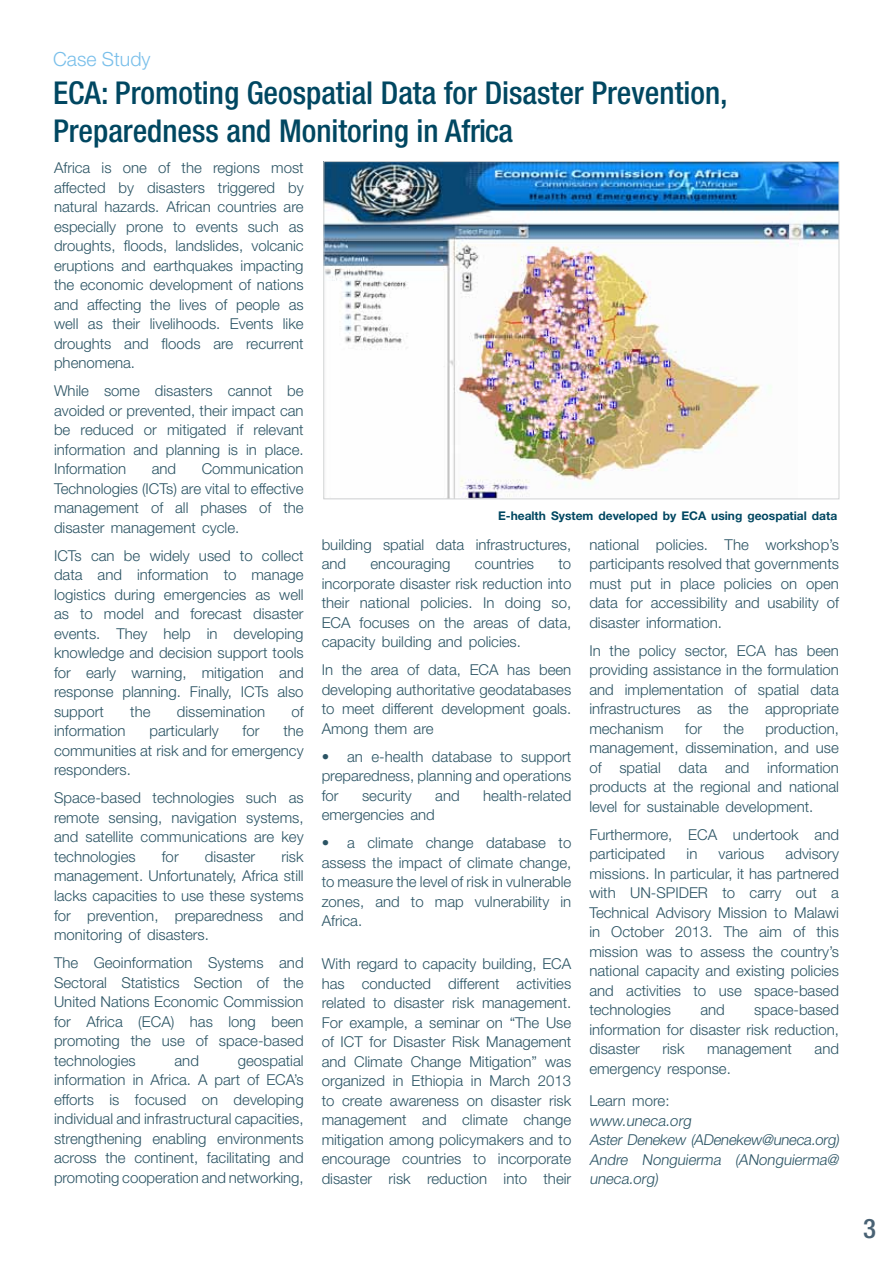
<style>
.page{position:relative;width:893px;height:1263px;background:#fff}
.page>*{position:absolute;margin:0;border:0;box-sizing:border-box;transform-origin:0 0}
.t1{font:500 condensed 31.5px/37.8px "Helvetica Neue";color:#004761}
.t2{font:500 condensed 27px "Helvetica Neue";color:#496274}
.t3{font:300 19.5px "Helvetica Neue";color:#79bfea}
.t4{font:300 15px/19.5px "Helvetica Neue";color:#2b5464;text-align:justify}
.t5{font:700 12px "Helvetica Neue";color:#004761}
</style>
<div class="page">
<img style="left:326px;top:163px;width:511px;height:334px">
<h3 class="t3" style="left:53px;top:47px;width:99px">Case Study</h3>
<h1 class="t1" style="left:53px;top:74px;width:676px">ECA: Promoting Geospatial Data for Disaster Prevention,<br>Preparedness and Monitoring in Africa</h1>
<p class="t4" style="left:54px;top:158px;width:251px">Africa is one of the regions most affected by disasters triggered by natural hazards. African countries are especially prone to events such as droughts, floods, landslides, volcanic eruptions and earthquakes impacting the economic development of nations and affecting the lives of people as well as their livelihoods. Events like droughts and floods are recurrent phenomena.</p>
<p class="t4" style="left:54px;top:381px;width:251px">While some disasters cannot be avoided or prevented, their impact can be reduced or mitigated if relevant information and planning is in place.<br>Information</p>
<p class="t4" style="left:54px;top:459px;width:251px;text-indent:148px">Communication Technologies (ICTs) are vital to effective management of all phases of the disaster management cycle.</p>
<p class="t4" style="left:54px;top:545px;width:251px">ICTs can be widely used to collect data and information to manage logistics during emergencies as well as to model and forecast disaster events. They help in developing knowledge and decision support tools for early warning, mitigation and response planning. Finally, ICTs also support</p>
<p class="t4" style="left:152px;top:459px;width:26px">and</p>
<p class="t4" style="left:130px;top:701px;width:22px">the</p>
<p class="t4" style="left:177px;top:701px;width:90px">dissemination</p>
<p class="t4" style="left:291px;top:701px;width:14px">of</p>
<p class="t4" style="left:54px;top:721px;width:251px;text-indent:229px">the communities at risk and for emergency responders.</p>
<p class="t4" style="left:54px;top:788px;width:251px">Space-based technologies such as remote sensing, navigation systems, and satellite communications are key technologies</p>
<p class="t4" style="left:54px;top:721px;width:73px">information</p>
<p class="t4" style="left:150px;top:721px;width:71px">particularly</p>
<p class="t4" style="left:243px;top:721px;width:18px">for</p>
<p class="t4" style="left:54px;top:846px;width:251px;text-indent:227px">risk management. Unfortunately, Africa still lacks capacities to use these systems for prevention, preparedness and monitoring of disasters.</p>
<p class="t4" style="left:54px;top:952px;width:251px">The Geoinformation Systems and Sectoral Statistics Section of the United Nations Economic Commission for Africa (ECA) has long been promoting the use of space-based technologies</p>
<p class="t4" style="left:162px;top:846px;width:18px">for</p>
<p class="t4" style="left:205px;top:846px;width:52px">disaster</p>
<p class="t4" style="left:54px;top:1050px;width:251px;text-indent:184px">geospatial information in Africa. A part of ECA’s efforts is focused on developing individual and infrastructural capacities, strengthening enabling environments across the continent, facilitating and promoting cooperation and networking,</p>
<p class="t4" style="left:175px;top:1050px;width:26px">and</p>
<p class="t5" style="left:498px;top:508px;width:341px">E-health System developed by ECA using geospatial data</p>
<p class="t4" style="left:322px;top:534px;width:251px">building spatial data infrastructures, and</p>
<p class="t4" style="left:370px;top:554px;width:82px">encouraging</p>
<p class="t4" style="left:475px;top:554px;width:61px">countries</p>
<p class="t4" style="left:322px;top:554px;width:251px;text-indent:237px">to incorporate disaster risk reduction into their national policies. In doing so, ECA focuses on the areas of data, capacity building and policies.</p>
<p class="t4" style="left:322px;top:660px;width:251px">In the area of data, ECA has been developing authoritative geodatabases to meet different development goals.<br>Among them are</p>
<p class="t4" style="left:322px;top:746px;width:251px">• an e-health database to support preparedness, planning and operations for</p>
<p class="t4" style="left:362px;top:785px;width:51px">security</p>
<p class="t4" style="left:435px;top:785px;width:26px">and</p>
<p class="t4" style="left:483px;top:785px;width:90px">health-related</p>
<p class="t4" style="left:322px;top:805px;width:115px">emergencies and</p>
<p class="t4" style="left:322px;top:833px;width:251px">• a climate change database to assess the impact of climate change, to measure the level of risk in vulnerable zones, and to map vulnerability in Africa.</p>
<p class="t4" style="left:322px;top:954px;width:251px">With regard to capacity building, ECA has conducted different activities related to disaster risk management.<br>For example, a seminar on “The Use of ICT for Disaster Risk Management and Climate Change Mitigation” was organized in Ethiopia in March 2013 to create awareness on disaster risk management and climate change mitigation among policymakers and to encourage countries to incorporate disaster risk reduction into their</p>
<p class="t4" style="left:589px;top:534px;width:251px">national policies. The workshop’s participants resolved that governments must put in place policies on open data for accessibility and usability of disaster information.</p>
<p class="t4" style="left:589px;top:640px;width:251px">In the policy sector, ECA has been providing assistance in the formulation and implementation of spatial data infrastructures as the appropriate mechanism</p>
<p class="t4" style="left:589px;top:718px;width:251px;text-indent:176px">production, management, dissemination, and use of spatial data and information products at the regional and national level for sustainable development.</p>
<p class="t4" style="left:589px;top:824px;width:251px">Furthermore, ECA undertook and participated</p>
<p class="t4" style="left:685px;top:718px;width:18px">for</p>
<p class="t4" style="left:724px;top:718px;width:22px">the</p>
<p class="t4" style="left:589px;top:844px;width:251px;text-indent:196px">advisory missions. In particular, it has partnered with UN-SPIDER to carry out a Technical Advisory Mission to Malawi in October 2013. The aim of this mission was to assess the country’s national capacity and existing policies and activities to use space-based technologies</p>
<p class="t4" style="left:687px;top:844px;width:12px">in</p>
<p class="t4" style="left:719px;top:844px;width:47px">various</p>
<p class="t4" style="left:589px;top:1000px;width:251px;text-indent:165px">space-based information for disaster risk reduction, disaster</p>
<p class="t4" style="left:700px;top:1000px;width:26px">and</p>
<p class="t4" style="left:662px;top:1039px;width:24px">risk</p>
<p class="t4" style="left:707px;top:1039px;width:87px">management</p>
<p class="t4" style="left:814px;top:1039px;width:26px">and</p>
<p class="t4" style="left:589px;top:1052px;width:143px;line-height:32.5px">emergency response.<br>Learn more:</p>
<p class="t4" style="left:589px;top:1110px;width:254px;text-align:left">www.uneca.org<br>Aster Denekew (ADenekew@uneca.org)<br>Andre Nonguierma (ANonguierma@ uneca.org)</p>
<h2 class="t2" style="left:863px;top:1212px;width:14px">3</h2>
</div>
